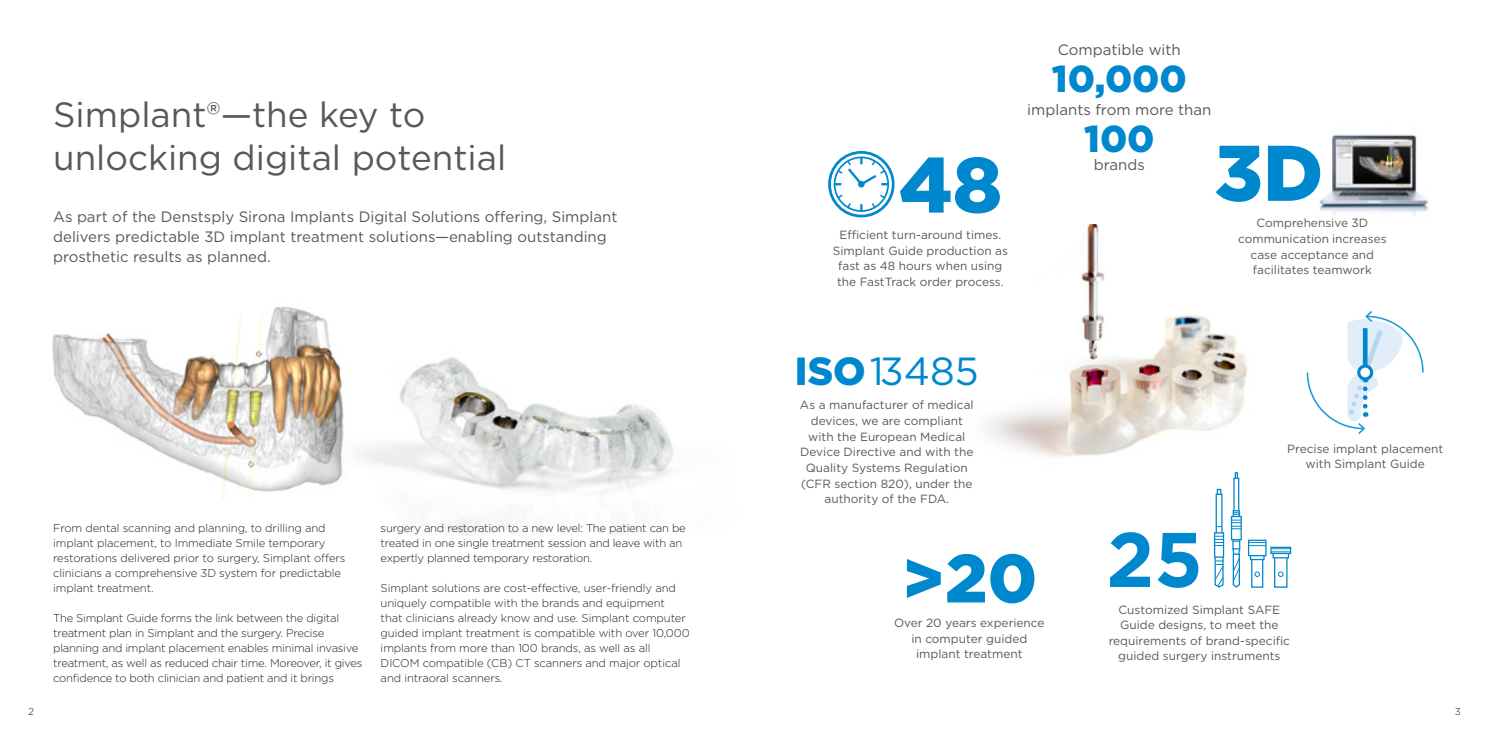
<style>
.page{position:relative;width:1489px;height:745px;background:#fff}
.page>*{position:absolute;margin:0;border:0;box-sizing:border-box;transform-origin:0 0}
.t1{font:900 78.5px "Gotham";color:#0088ce}
.t2{font:900 78.12px "Gotham";color:#0088ce}
.t3{font:700 77.12px "Gotham";color:#0088ce}
.t4{font:900 68.12px "Gotham";color:#0088ce}
.t5{font:39.12px "Gotham";color:#0088ce}
.t6{font:900 37.5px "Gotham";letter-spacing:-.005em;color:#0088ce}
.t7{font:35px/42.5px "Gotham";color:#57585a}
.t8{font:15px/20px "Gotham";color:#57585a}
.t9{font:11.88px/15.6px "Gotham";color:#57585a;text-align:center}
.t10{font:300 11.25px/15px "Gotham";letter-spacing:-.015em;color:#231f20}
.t11{font:300 10px "Gotham";color:#231f20}
.s1{font-weight:900}
</style>
<div class="page">
<img style="left:987px;top:224px;width:261px;height:255px">
<img style="left:363px;top:357px;width:310px;height:178px">
<img style="left:52px;top:307px;width:292px;height:191px">
<img style="left:1319px;top:134px;width:110px;height:81px">
<svg style="left:1306px;top:311px;width:118px;height:123px"></svg>
<svg style="left:1358px;top:366px;width:13px;height:12px"></svg>
<div style="left:1356px;top:364px;width:16px;height:16px;border:3px solid #0088ce;border-radius:50%"></div>
<div style="left:1213px;top:532px;width:11px;height:25px;border:1px solid #0088ce"></div>
<div style="left:1215px;top:493px;width:7px;height:40px;border:1px solid #0088ce"></div>
<svg style="left:1216px;top:488px;width:5px;height:6px"></svg>
<svg style="left:1214px;top:535px;width:9px;height:11px"></svg>
<svg style="left:1213px;top:555px;width:11px;height:33px"></svg>
<div style="left:1230px;top:515px;width:11px;height:25px;border:1px solid #0088ce"></div>
<div style="left:1232px;top:538px;width:8px;height:11px;border:1px solid #0088ce"></div>
<div style="left:1233px;top:477px;width:6px;height:34px;border:1px solid #0088ce"></div>
<svg style="left:1234px;top:472px;width:3px;height:6px"></svg>
<svg style="left:1231px;top:512px;width:10px;height:17px"></svg>
<svg style="left:1232px;top:547px;width:9px;height:41px"></svg>
<div style="left:1247px;top:539px;width:19px;height:17px;border:1px solid #0088ce"></div>
<div style="left:1249px;top:554px;width:15px;height:6px;border:1px solid #0088ce"></div>
<div style="left:1250px;top:558px;width:13px;height:29px;border:1px solid #0088ce"></div>
<svg style="left:1248px;top:541px;width:17px;height:5px"></svg>
<svg style="left:1254px;top:571px;width:5px;height:5px"></svg>
<div style="left:1270px;top:546px;width:21px;height:7px;border:1px solid #0088ce"></div>
<div style="left:1272px;top:552px;width:16px;height:6px;border:1px solid #0088ce"></div>
<div style="left:1273px;top:557px;width:14px;height:30px;border:1px solid #0088ce"></div>
<svg style="left:1278px;top:571px;width:5px;height:5px"></svg>
<svg style="left:1271px;top:548px;width:19px;height:4px"></svg>
<div style="left:828px;top:151px;width:66px;height:66px;border:3px solid #0088ce;border-radius:50%"></div>
<svg style="left:834px;top:157px;width:53px;height:54px"></svg>
<h3 class="t7" style="left:53px;top:93px;width:454px">Simplant®—the key to unlocking digital potential</h3>
<h3 class="t8" style="left:53px;top:206px;width:566px">As part of the Denstsply Sirona Implants Digital Solutions offering, Simplant delivers predictable 3D implant treatment solutions—enabling outstanding prosthetic results as planned.</h3>
<p class="t10" style="left:53px;top:520px;width:294px">From dental scanning and planning, to drilling and implant placement, to Immediate Smile temporary restorations delivered prior to surgery, Simplant offers clinicians a comprehensive 3D system for predictable implant treatment.</p>
<p class="t10" style="left:53px;top:610px;width:311px">The Simplant Guide forms the link between the digital treatment plan in Simplant and the surgery. Precise planning and implant placement enables minimal invasive treatment, as well as reduced chair time. Moreover, it gives confidence to both clinician and patient and it brings</p>
<p class="t10" style="left:380px;top:520px;width:306px">surgery and restoration to a new level: The patient can be treated in one single treatment session and leave with an expertly planned temporary restoration.</p>
<p class="t10" style="left:380px;top:580px;width:310px">Simplant solutions are cost-effective, user-friendly and uniquely compatible with the brands and equipment that clinicians already know and use. Simplant computer guided implant treatment is compatible with over 10,000 implants from more than 100 brands, as well as all DICOM compatible (CB) CT scanners and major optical and intraoral scanners.</p>
<h2 class="t2" style="left:898px;top:131px;width:104px">48</h2>
<p class="t9" style="left:832px;top:226px;width:177px">Efficient turn-around times.<br>Simplant Guide production as fast as 48 hours when using the FastTrack order process.</p>
<h3 class="t8" style="left:1057px;top:39px;width:124px">Compatible with</h3>
<h3 class="t6" style="left:1051px;top:53px;width:137px">10,000</h3>
<h3 class="t8" style="left:1027px;top:99px;width:186px">implants from more than</h3>
<h3 class="t6" style="left:1084px;top:113px;width:72px">100</h3>
<h3 class="t8" style="left:1093px;top:154px;width:53px">brands</h3>
<h1 class="t1" style="left:1214px;top:119px;width:110px">3D</h1>
<p class="t9" style="left:1237px;top:215px;width:150px">Comprehensive 3D communication increases case acceptance and facilitates teamwork</p>
<h3 class="t5" style="left:794px;top:345px;width:185px"><span class="s1">ISO</span>13485</h3>
<p class="t9" style="left:800px;top:397px;width:175px">As a manufacturer of medical devices, we are compliant with the European Medical<br>Device Directive and with the<br>Quality Systems Regulation (CFR section 820), under the authority of the FDA.</p>
<p class="t9" style="left:1287px;top:440px;width:157px">Precise implant placement with Simplant Guide</p>
<h3 class="t4" style="left:901px;top:531px;width:137px">&gt;20</h3>
<p class="t9" style="left:894px;top:614px;width:152px">Over 20 years experience in computer guided implant treatment</p>
<h3 class="t3" style="left:1106px;top:508px;width:98px">25</h3>
<p class="t9" style="left:1108px;top:601px;width:183px">Customized Simplant SAFE<br>Guide designs, to meet the requirements of brand-specific guided surgery instruments</p>
<p class="t11" style="left:28px;top:704px;width:7px">2</p>
<p class="t11" style="left:1454px;top:704px;width:8px">3</p>
</div>
